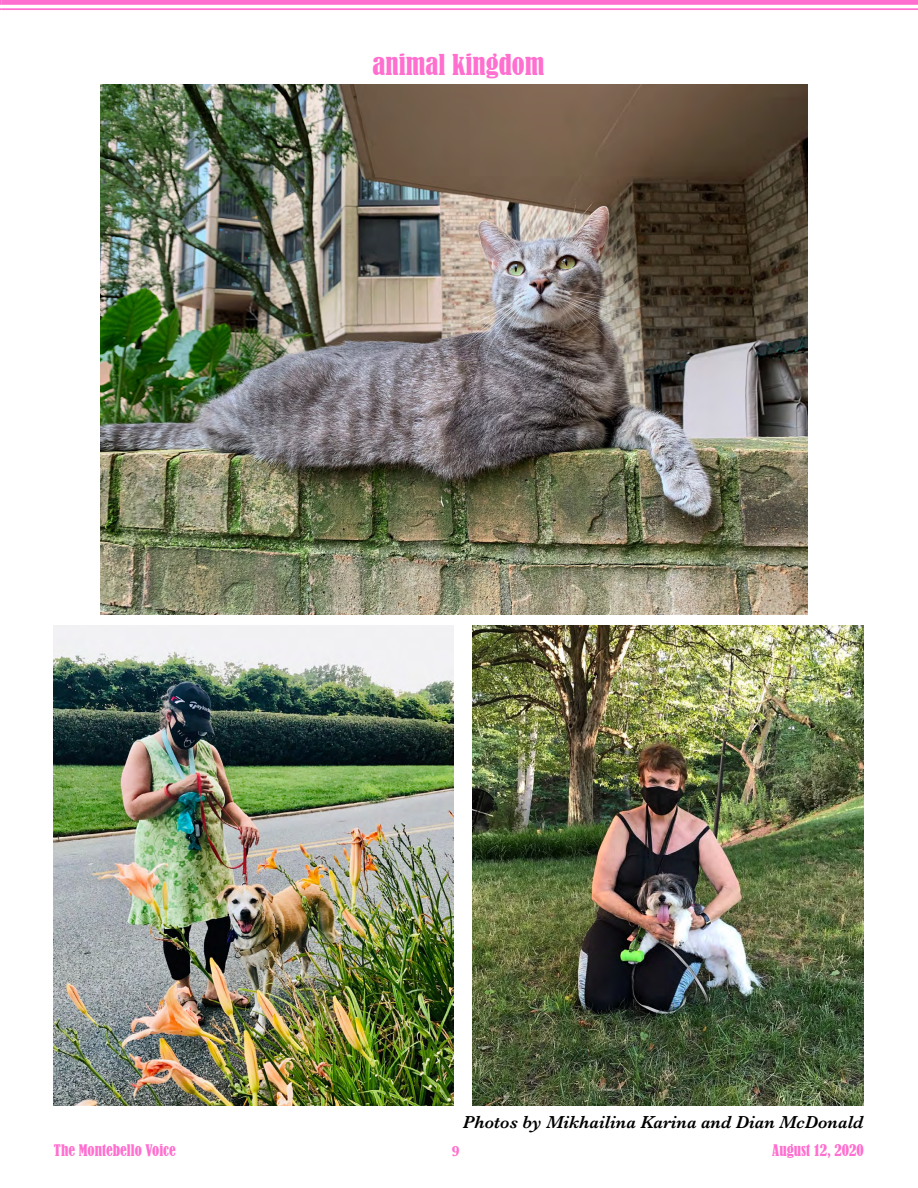
<style>
.page{position:relative;width:918px;height:1188px;background:#fff}
.page>*{position:absolute;margin:0;border:0;box-sizing:border-box;transform-origin:0 0}
.t1{font:condensed 27px "Bernard";color:#ff6fcf}
.t2{font:italic 600 18px "Baskerville";color:#000}
.t3{font:condensed 15px "Bernard";color:#ff6fcf}
.t4{font:700 15px "Baskerville";color:#ff6fcf}
</style>
<div class="page">
<svg style="left:0;top:0;width:2px;height:10px"></svg>
<div style="left:2px;top:0;width:916px;height:5px;background:#ff6fcf"></div>
<hr style="left:2px;top:8px;width:916px;height:2px;background:#ff6fcf">
<img style="left:100px;top:84px;width:707px;height:530px">
<img style="left:473px;top:626px;width:391px;height:480px">
<img style="left:54px;top:626px;width:400px;height:480px">
<h1 class="t1" style="left:373px;top:49px;width:173px">animal kingdom</h1>
<p class="t2" style="left:463px;top:1110px;width:402px">Photos by Mikhailina Karina and Dian McDonald</p>
<p class="t3" style="left:54px;top:1141px;width:123px">The Montebello Voice</p>
<p class="t4" style="left:451px;top:1140px;width:10px">9</p>
<p class="t3" style="left:772px;top:1141px;width:93px">August 12, 2020</p>
</div>
